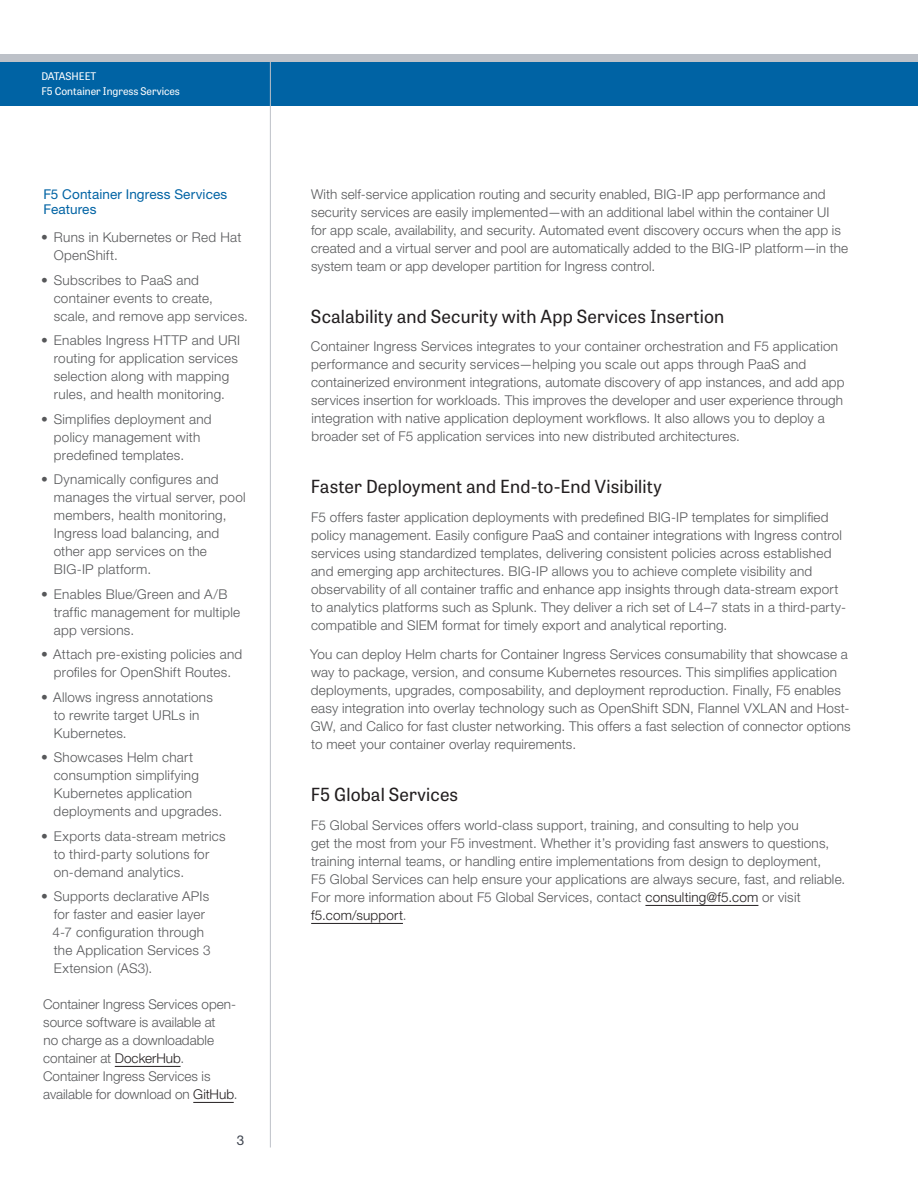
<style>
.page{position:relative;width:918px;height:1188px;background:#fff}
.page>*{position:absolute;margin:0;border:0;box-sizing:border-box;transform-origin:0 0}
.DS_subhead_black{font:18px "Tablet Gothic";letter-spacing:.01em;color:#231f20}
.DS_body_copy{font:300 13.5px/18px "Helvetica Neue LT Std";letter-spacing:.015em;color:#57585a}
.DS_sub_subhead_blue{font:13.5px/15px "Helvetica Neue LT Std";letter-spacing:.01em;color:#0063a4}
.t1{font:13.5px "Helvetica Neue LT Std";color:#3e444f}
.t2{font:10.5px/15px "Tablet Gothic";color:#fff}
.s1{color:#231f20}
</style>
<div class="page">
<hr style="left:270px;top:105px;width:1px;height:1043px;background:#bdc1c8">
<div style="left:0;top:56px;width:918px;height:50px;background:#0063a4"></div>
<div style="left:0;top:54px;width:918px;height:7px;background:#bdc1c8"></div>
<hr style="left:270px;top:54px;width:1px;height:52px;background:#bdc1c8">
<hr style="left:645px;top:905px;width:113px;height:1px;background:#231f20">
<hr style="left:311px;top:923px;width:92px;height:1px;background:#231f20">
<hr style="left:115px;top:1066px;width:66px;height:1px;background:#231f20">
<hr style="left:193px;top:1102px;width:41px;height:1px;background:#231f20">
<p class="t2" style="left:41px;top:68px;width:140px">DATASHEET<br>F5 Container Ingress Services</p>
<p class="DS_sub_subhead_blue" style="left:43px;top:186px;width:185px">F5 Container Ingress Services<br>Features</p>
<p class="DS_body_copy" style="left:54px;top:228px;width:189px;text-indent:-12px">• Runs in Kubernetes or Red Hat<br>OpenShift.</p>
<p class="DS_body_copy" style="left:54px;top:271px;width:196px;text-indent:-12px">• Subscribes to PaaS and container events to create, scale, and remove app services.</p>
<p class="DS_body_copy" style="left:54px;top:331px;width:188px;text-indent:-12px">• Enables Ingress HTTP and URI routing for application services selection along with mapping rules, and health monitoring.</p>
<p class="DS_body_copy" style="left:54px;top:410px;width:159px;text-indent:-13px">• Simplifies deployment and policy management with predefined templates.</p>
<p class="DS_body_copy" style="left:54px;top:470px;width:194px;text-indent:-12px">• Dynamically configures and manages the virtual server, pool members, health monitoring,<br>Ingress load balancing, and other app services on the<br>BIG-IP platform.</p>
<p class="DS_body_copy" style="left:54px;top:585px;width:188px;text-indent:-12px">• Enables Blue/Green and A/B traffic management for multiple app versions.</p>
<p class="DS_body_copy" style="left:41px;top:645px;width:203px;text-align:center">• Attach pre-existing policies and profiles for OpenShift Routes.</p>
<p class="DS_body_copy" style="left:54px;top:688px;width:161px;text-indent:-13px">• Allows ingress annotations to rewrite target URLs in<br>Kubernetes.</p>
<p class="DS_body_copy" style="left:54px;top:748px;width:170px;text-indent:-12px">• Showcases Helm chart consumption simplifying<br>Kubernetes application deployments and upgrades.</p>
<p class="DS_body_copy" style="left:54px;top:827px;width:174px;text-indent:-12px">• Exports data-stream metrics to third-party solutions for on-demand analytics.</p>
<p class="DS_body_copy" style="left:53px;top:887px;width:159px;text-indent:-11px">• Supports declarative APIs for faster and easier layer<br>4-7 configuration through the Application Services 3<br>Extension (AS3).</p>
<p class="DS_body_copy" style="left:43px;top:994px;width:196px">Container Ingress Services open&shy;source software is available at<br>no charge as a downloadable container at <span class="s1">DockerHub</span>.<br>Container Ingress Services is available for download on <span class="s1">GitHub</span>.</p>
<p class="t1" style="left:237px;top:1132px;width:9px">3</p>
<p class="DS_body_copy" style="left:311px;top:185px;width:539px">With self-service application routing and security enabled, BIG-IP app performance and security services are easily implemented—with an additional label within the container UI<br>for app scale, availability, and security. Automated event discovery occurs when the app is created and a virtual server and pool are automatically added to the BIG-IP platform—in the system team or app developer partition for Ingress control.</p>
<p class="DS_subhead_black" style="left:311px;top:304px;width:415px">Scalability and Security with App Services Insertion</p>
<p class="DS_body_copy" style="left:311px;top:337px;width:535px">Container Ingress Services integrates to your container orchestration and F5 application performance and security services—helping you scale out apps through PaaS and containerized environment integrations, automate discovery of app instances, and add app services insertion for workloads. This improves the developer and user experience through integration with native application deployment workflows. It also allows you to deploy a broader set of F5 application services into new distributed architectures.</p>
<p class="DS_subhead_black" style="left:311px;top:474px;width:353px">Faster Deployment and End-to-End Visibility</p>
<p class="DS_body_copy" style="left:311px;top:508px;width:537px">F5 offers faster application deployments with predefined BIG-IP templates for simplified policy management. Easily configure PaaS and container integrations with Ingress control services using standardized templates, delivering consistent policies across established and emerging app architectures. BIG-IP allows you to achieve complete visibility and observability of all container traffic and enhance app insights through data-stream export to analytics platforms such as Splunk. They deliver a rich set of L4–7 stats in a third-party&shy;compatible and SIEM format for timely export and analytical reporting.</p>
<p class="DS_body_copy" style="left:310px;top:645px;width:542px">You can deploy Helm charts for Container Ingress Services consumability that showcase a way to package, version, and consume Kubernetes resources. This simplifies application deployments, upgrades, composability, and deployment reproduction. Finally, F5 enables easy integration into overlay technology such as OpenShift SDN, Flannel VXLAN and Host-GW, and Calico for fast cluster networking. This offers a fast selection of connector options to meet your container overlay requirements.</p>
<p class="DS_subhead_black" style="left:311px;top:782px;width:149px">F5 Global Services</p>
<p class="DS_body_copy" style="left:311px;top:815px;width:536px">F5 Global Services offers world-class support, training, and consulting to help you<br>get the most from your F5 investment. Whether it’s providing fast answers to questions, training internal teams, or handling entire implementations from design to deployment,<br>F5 Global Services can help ensure your applications are always secure, fast, and reliable.<br>For more information about F5 Global Services, contact <span class="s1">consulting@f5.com</span> or visit <span class="s1">f5.com/support</span>.</p>
</div>
